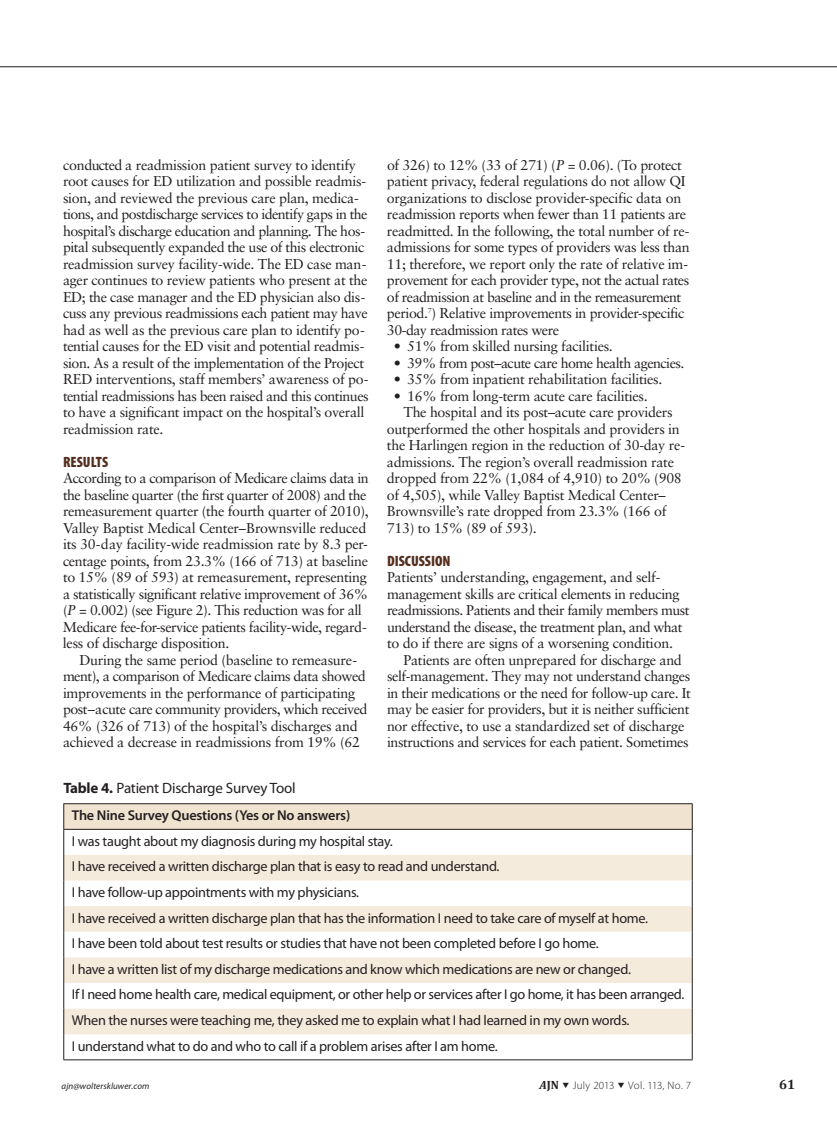
<style>
.page{position:relative;width:837px;height:1134px;background:#fff}
.page>*{position:absolute;margin:0;border:0;box-sizing:border-box;transform-origin:0 0}
.t1{font:15px "Myriad Pro";letter-spacing:-.015em;color:#231f20}
.t2{font:900 condensed 15px "Myriad Pro";color:#542f20}
.t3{font:14.25px/16.5px "Sabon";letter-spacing:-.025em;color:#231f20}
.t4{font:14.25px/25.7px "Myriad Pro";letter-spacing:-.02em;color:#231f20}
.t5{font:600 14.25px "Myriad Pro";letter-spacing:-.015em;color:#231f20}
.t6{font:700 13.5px "Cambria";color:#231f20}
.t7{font:300 10.95px "Myriad Pro";letter-spacing:.015em;color:#231f20}
.t8{font:italic 9px "Myriad Pro";letter-spacing:.01em;color:#231f20}
.s1{font-style:italic}
.s2{font-weight:700}
.s3{font-family:"Cambria";font-weight:700;font-style:italic;font-size:12px}
.s4{font-family:"Cambria";font-weight:700;font-size:12px}
</style>
<div class="page">
<hr style="left:0;top:66px;width:837px;height:1px;background:#231f20">
<div style="left:64px;top:804px;width:628px;height:25px;background:#f0e3cf"></div>
<svg style="left:64px;top:855px;width:628px;height:179px;fill:#f5ebdd"></svg>
<hr style="left:63px;top:803px;width:630px;height:1px;background:#231f20">
<hr style="left:63px;top:829px;width:630px;height:1px;background:#231f20">
<svg style="left:63px;top:804px;width:1px;height:255px"></svg>
<svg style="left:692px;top:804px;width:1px;height:255px"></svg>
<hr style="left:63px;top:1059px;width:630px;height:1px;background:#231f20">
<p class="t3" style="left:63px;top:156px;width:307px">conducted a readmission patient survey to identify root causes for ED utilization and possible readmis&shy;sion, and reviewed the previous care plan, medica&shy;tions, and postdischarge services to identify gaps in the hospital’s discharge education and planning. The hos&shy;pital subsequently expanded the use of this electronic readmission survey facility-wide. The ED case man&shy;ager continues to review patients who present at the ED; the case manager and the ED physician also dis&shy;cuss any previous readmissions each patient may have had as well as the previous care plan to identify po&shy;tential causes for the ED visit and potential readmis&shy;sion. As a result of the implementation of the Project RED interventions, staff members’ awareness of po&shy;tential readmissions has been raised and this continues to have a significant impact on the hospital’s overall readmission rate.</p>
<p class="t2" style="left:63px;top:453px;width:46px">RESULTS</p>
<p class="t3" style="left:63px;top:470px;width:307px">According to a comparison of Medicare claims data in the baseline quarter (the first quarter of 2008) and the remeasurement quarter (the fourth quarter of 2010), Valley Baptist Medical Center–Brownsville reduced its 30-day facility-wide readmission rate by 8.3 per&shy;centage points, from 23.3% (166 of 713) at baseline to 15% (89 of 593) at remeasurement, representing a statistically significant relative improvement of 36% (<span class="s1">P</span> = 0.002) (see Figure 2). This reduction was for all Medicare fee-for-service patients facility-wide, regard&shy;less of discharge disposition.</p>
<p class="t3" style="left:63px;top:651px;width:306px;text-indent:16px">During the same period (baseline to remeasure&shy;ment), a comparison of Medicare claims data showed improvements in the performance of participating post–acute care community providers, which received 46% (326 of 713) of the hospital’s discharges and achieved a decrease in readmissions from 19% (62</p>
<p class="t3" style="left:387px;top:156px;width:304px">of 326) to 12% (33 of 271) (<span class="s1">P</span> = 0.06). (To protect patient privacy, federal regulations do not allow QI organizations to disclose provider-specific data on readmission reports when fewer than 11 patients are readmitted. In the following, the total number of re&shy;admissions for some types of providers was less than 11; therefore, we report only the rate of relative im&shy;provement for each provider type, not the actual rates of readmission at baseline and in the remeasurement period.<sup>7</sup>) Relative improvements in provider-specific 30-day readmission rates were</p>
<p class="t3" style="left:394px;top:338px;width:221px">• 51% from skilled nursing facilities.</p>
<p class="t3" style="left:394px;top:354px;width:292px">• 39% from post–acute care home health agencies.</p>
<p class="t3" style="left:394px;top:371px;width:270px">• 35% from inpatient rehabilitation facilities.</p>
<p class="t3" style="left:394px;top:387px;width:256px">• 16% from long-term acute care facilities.</p>
<p class="t3" style="left:403px;top:404px;width:271px">The hospital and its post–acute care providers</p>
<p class="t3" style="left:387px;top:420px;width:294px">outperformed the other hospitals and providers in</p>
<p class="t3" style="left:387px;top:437px;width:300px">the Harlingen region in the reduction of 30-day re-</p>
<p class="t3" style="left:387px;top:453px;width:289px">admissions. The region’s overall readmission rate</p>
<p class="t3" style="left:387px;top:470px;width:296px">dropped from 22% (1,084 of 4,910) to 20% (908</p>
<p class="t3" style="left:387px;top:486px;width:280px">of 4,505), while Valley Baptist Medical Center–</p>
<p class="t3" style="left:387px;top:503px;width:281px">Brownsville’s rate dropped from 23.3% (166 of</p>
<p class="t3" style="left:387px;top:519px;width:151px">713) to 15% (89 of 593).</p>
<p class="t2" style="left:387px;top:552px;width:65px">DISCUSSION</p>
<p class="t3" style="left:387px;top:569px;width:304px">Patients’ understanding, engagement, and self&shy;management skills are critical elements in reducing readmissions. Patients and their family members must understand the disease, the treatment plan, and what to do if there are signs of a worsening condition.</p>
<p class="t3" style="left:387px;top:651px;width:305px;text-align:center">Patients are often unprepared for discharge and self-management. They may not understand changes in their medications or the need for follow-up care. It may be easier for providers, but it is neither sufficient nor effective, to use a standardized set of discharge instructions and services for each patient. Sometimes</p>
<p class="t1" style="left:63px;top:779px;width:234px"><span class="s2">Table 4.</span> Patient Discharge Survey Tool</p>
<p class="t5" style="left:72px;top:806px;width:280px">The Nine Survey Questions (Yes or No answers)</p>
<p class="t4" style="left:72px;top:828px;width:614px">I was taught about my diagnosis during my hospital stay.<br>I have received a written discharge plan that is easy to read and understand.<br>I have follow-up appointments with my physicians.<br>I have received a written discharge plan that has the information I need to take care of myself at home.<br>I have been told about test results or studies that have not been completed before I go home.<br>I have a written list of my discharge medications and know which medications are new or changed.<br>If I need home health care, medical equipment, or other help or services after I go home, it has been arranged.<br>When the nurses were teaching me, they asked me to explain what I had learned in my own words.<br>I understand what to do and who to call if a problem arises after I am home.</p>
<p class="t8" style="left:62px;top:1081px;width:89px">ajn@wolterskluwer.com</p>
<p class="t7" style="left:539px;top:1079px;width:153px"><span class="s3">A</span><span class="s4">JN</span> ▼ July 2013 ▼ Vol. 113, No. 7</p>
<p class="t6" style="left:779px;top:1076px;width:17px">61</p>
</div>
